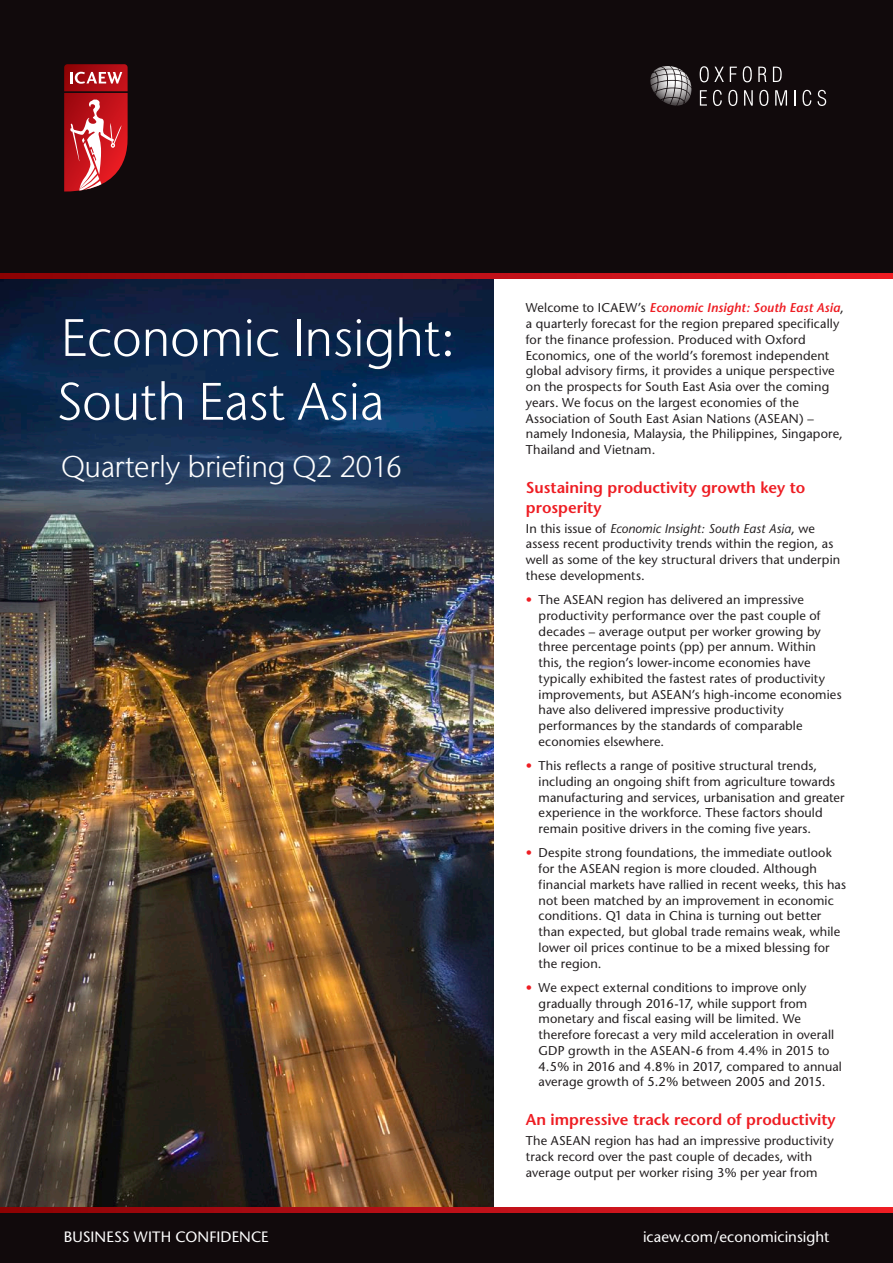
<style>
.page{position:relative;width:893px;height:1263px;background:#fff}
.page>*{position:absolute;margin:0;border:0;box-sizing:border-box;transform-origin:0 0}
.t1{font:300 52.5px "Stone Sans IIITC Std";letter-spacing:-.01em;color:#fff}
.t2{font:300 30px "Stone Sans IIITC Std";letter-spacing:-.01em;color:#fff}
.Red_heads{font:600 15.75px/19.5px "Stone Sans";color:#ee1d23}
.t3{font:15px "Stone Sans";color:#fff}
.Simon_Body_text{font:12.75px/15.8px "Stone Sans";letter-spacing:.01em;color:#231f20}
.Heading_Style2{font:12.75px/15.8px "Stone Sans";letter-spacing:.01em;color:#231f20}
.s1{font-weight:600;font-style:italic;color:#ee1d23}
.s2{font-style:italic}
.s3{color:#ee1d23}
</style>
<div class="page">
<img style="left:0;top:279px;width:494px;height:928px">
<div style="left:0;top:1207px;width:893px;height:56px;background:#110a0c"></div>
<div style="left:0;top:0;width:893px;height:274px;background:#110a0c"></div>
<svg style="left:64px;top:64px;width:64px;height:128px;background:#b8373d"></svg>
<svg style="left:0;top:1207px;width:893px;height:5px;background:#bb0f16"></svg>
<svg style="left:0;top:274px;width:893px;height:5px;background:#bb0f16"></svg>
<svg style="left:700px;top:90px;width:7px;height:16px"></svg>
<svg style="left:713px;top:90px;width:9px;height:16px"></svg>
<svg style="left:728px;top:90px;width:9px;height:16px"></svg>
<svg style="left:744px;top:90px;width:9px;height:16px"></svg>
<svg style="left:759px;top:90px;width:9px;height:16px"></svg>
<svg style="left:775px;top:90px;width:12px;height:16px"></svg>
<svg style="left:794px;top:90px;width:1px;height:16px"></svg>
<svg style="left:802px;top:90px;width:9px;height:16px"></svg>
<svg style="left:817px;top:90px;width:9px;height:16px"></svg>
<svg style="left:700px;top:66px;width:24px;height:16px"></svg>
<svg style="left:730px;top:67px;width:7px;height:15px"></svg>
<svg style="left:743px;top:66px;width:9px;height:16px"></svg>
<svg style="left:758px;top:67px;width:8px;height:15px"></svg>
<svg style="left:773px;top:67px;width:9px;height:15px"></svg>
<svg style="left:650px;top:66px;width:41px;height:25px"></svg>
<p class="t1" style="left:61px;top:306px;width:396px">Economic Insight:</p>
<p class="t1" style="left:56px;top:370px;width:329px">South East Asia</p>
<p class="t2" style="left:61px;top:449px;width:343px">Quarterly briefing Q2 2016</p>
<p class="Simon_Body_text" style="left:526px;top:300px;width:320px">Welcome to ICAEW’s <span class="s1">Economic Insight: South East Asia</span>, a quarterly forecast for the region prepared specifically for the finance profession. Produced with Oxford Economics, one of the world’s foremost independent global advisory firms, it provides a unique perspective on the prospects for South East Asia over the coming years. We focus on the largest economies of the Association of South East Asian Nations (ASEAN) – namely Indonesia, Malaysia, the Philippines, Singapore, Thailand and Vietnam.</p>
<p class="Red_heads" style="left:526px;top:478px;width:281px">Sustaining productivity growth key to prosperity</p>
<p class="Simon_Body_text" style="left:526px;top:520px;width:316px">In this issue of <span class="s2">Economic Insight: South East Asia</span>, we assess recent productivity trends within the region, as well as some of the key structural drivers that underpin these developments.</p>
<p class="Simon_Body_text" style="left:539px;top:592px;width:304px;text-indent:-13px"><span class="s3">•</span> The ASEAN region has delivered an impressive productivity performance over the past couple of decades – average output per worker growing by three percentage points (pp) per annum. Within this, the region’s lower-income economies have typically exhibited the fastest rates of productivity improvements, but ASEAN’s high-income economies have also delivered impressive productivity performances by the standards of comparable economies elsewhere.</p>
<p class="Simon_Body_text" style="left:539px;top:758px;width:307px;text-indent:-13px"><span class="s3">•</span> This reflects a range of positive structural trends, including an ongoing shift from agriculture towards manufacturing and services, urbanisation and greater experience in the workforce. These factors should remain positive drivers in the coming five years.</p>
<p class="Simon_Body_text" style="left:539px;top:845px;width:309px;text-indent:-13px"><span class="s3">•</span> Despite strong foundations, the immediate outlook for the ASEAN region is more clouded. Although financial markets have rallied in recent weeks, this has not been matched by an improvement in economic conditions. Q1 data in China is turning out better than expected, but global trade remains weak, while lower oil prices continue to be a mixed blessing for the region.</p>
<p class="Simon_Body_text" style="left:539px;top:980px;width:305px;text-indent:-13px"><span class="s3">•</span> We expect external conditions to improve only gradually through 2016-17, while support from monetary and fiscal easing will be limited. We therefore forecast a very mild acceleration in overall GDP growth in the ASEAN-6 from 4.4% in 2015 to 4.5% in 2016 and 4.8% in 2017, compared to annual average growth of 5.2% between 2005 and 2015.</p>
<p class="Red_heads" style="left:526px;top:1110px;width:311px">An impressive track record of productivity</p>
<p class="Heading_Style2" style="left:526px;top:1133px;width:309px">The ASEAN region has had an impressive productivity track record over the past couple of decades, with average output per worker rising 3% per year from</p>
<p class="t3" style="left:64px;top:1227px;width:206px">BUSINESS WITH CONFIDENCE</p>
<p class="t3" style="left:643px;top:1227px;width:188px">icaew.com/economicinsight</p>
</div>
